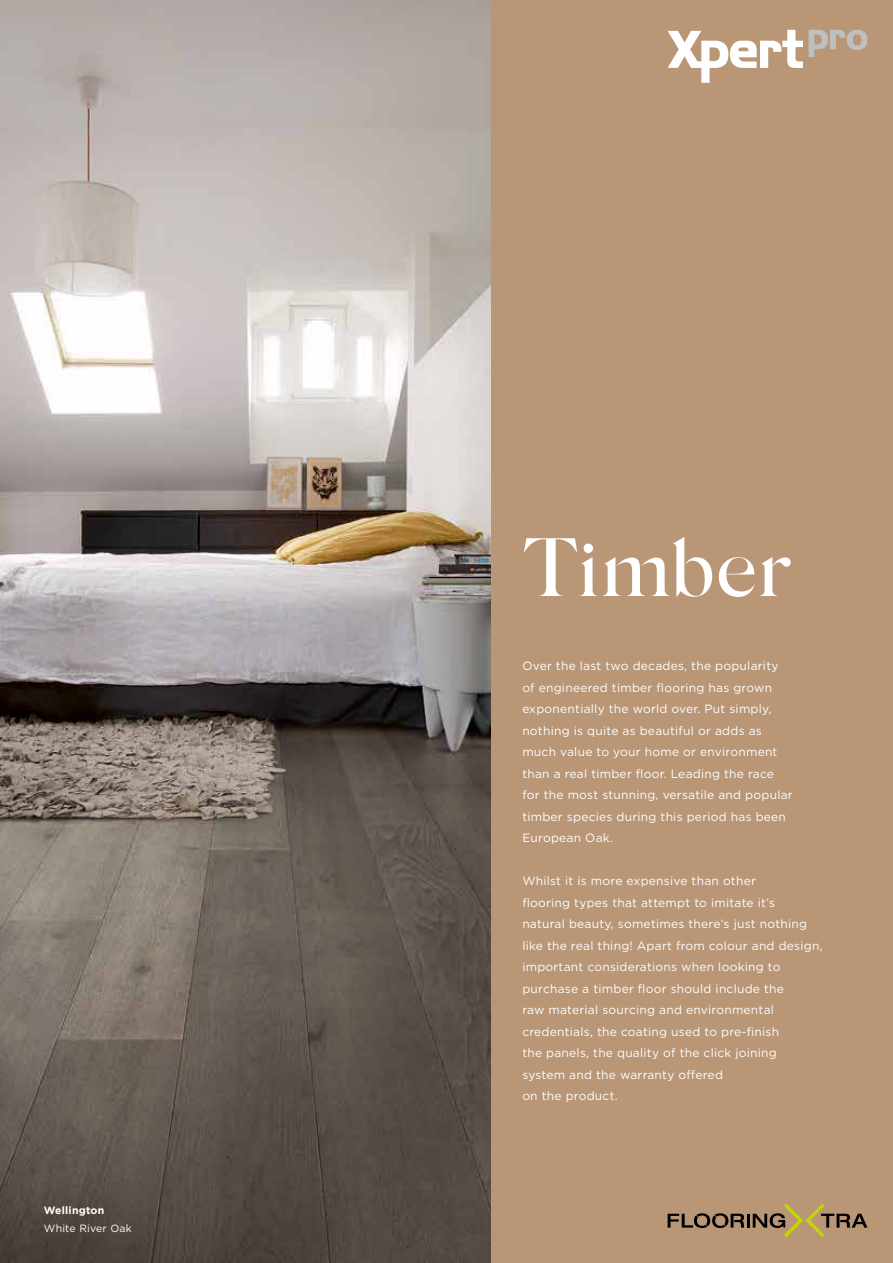
<style>
.page{position:relative;width:893px;height:1263px;background:#b89676}
.page>*{position:absolute;margin:0;border:0;box-sizing:border-box;transform-origin:0 0}
.t1{font:500 82.5px "Silk Serif";letter-spacing:-.02em;color:#fff}
.t2{font:12px/21.5px "Gotham";letter-spacing:.02em;color:#fff}
.t3{font:10.5px "Gotham";letter-spacing:.02em;color:#fff}
.t4{font:700 10.5px "Gotham";letter-spacing:.02em;color:#fff}
</style>
<div class="page">
<img style="left:0;top:0;width:490px;height:1263px">
<svg style="left:668px;top:1203px;width:199px;height:34px"></svg>
<svg style="left:668px;top:30px;width:199px;height:53px"></svg>
<p class="t4" style="left:44px;top:1205px;width:62px">Wellington</p>
<p class="t3" style="left:44px;top:1223px;width:89px">White River Oak</p>
<h1 class="t1" style="left:522px;top:536px;width:271px">Timber</h1>
<p class="t2" style="left:522px;top:656px;width:272px">Over the last two decades, the popularity of engineered timber flooring has grown exponentially the world over. Put simply, nothing is quite as beautiful or adds as much value to your home or environment than a real timber floor. Leading the race for the most stunning, versatile and popular timber species during this period has been European Oak.</p>
<p class="t2" style="left:522px;top:871px;width:302px">Whilst it is more expensive than other<br>flooring types that attempt to imitate it’s<br>natural beauty, sometimes there’s just nothing like the real thing! Apart from colour and design, important considerations when looking to purchase a timber floor should include the<br>raw material sourcing and environmental credentials, the coating used to pre-finish<br>the panels, the quality of the click joining system and the warranty offered<br>on the product.</p>
</div>
